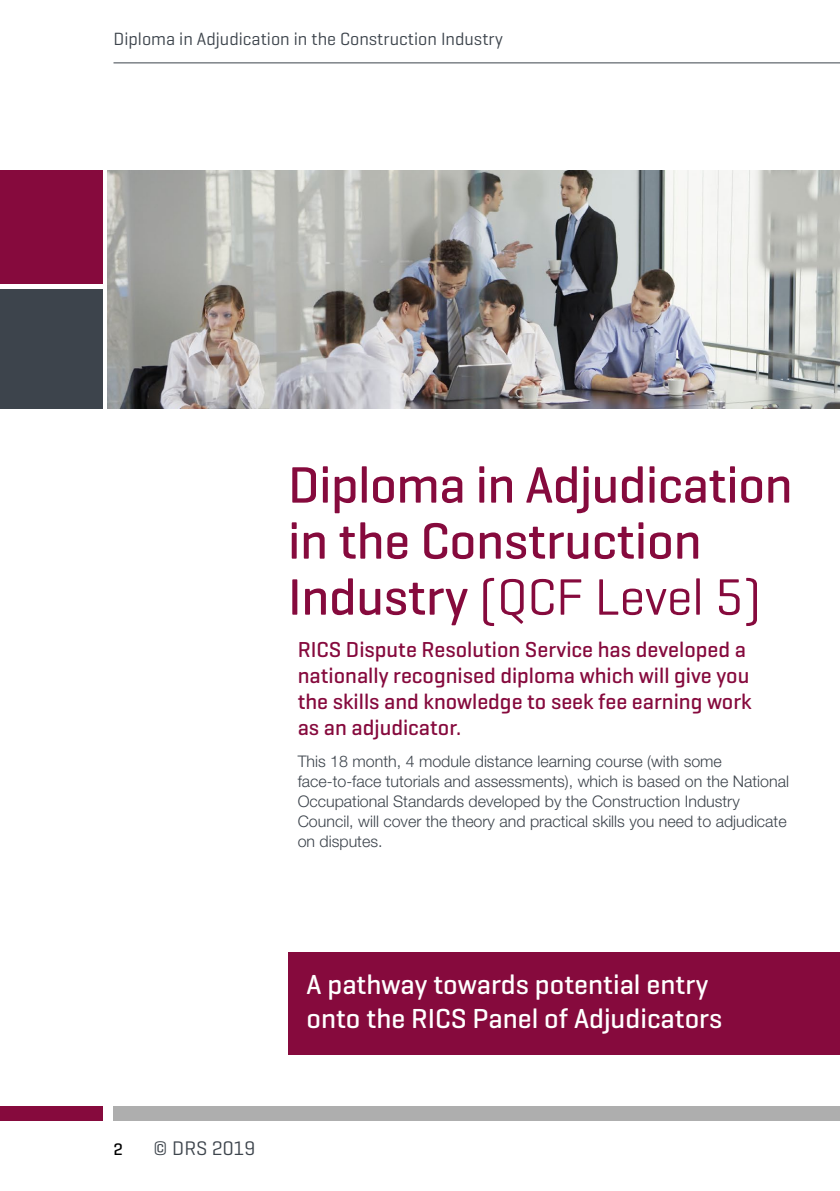
<style>
.page{position:relative;width:840px;height:1191px;background:#fff}
.page>*{position:absolute;margin:0;border:0;box-sizing:border-box;transform-origin:0 0}
.t1{font:500 52px/56px "Geogrotesque";letter-spacing:-.01em;color:#860a3d}
.t2{font:500 28px/34px "Geogrotesque";color:#fff}
.t3{font:500 22px/26px "Geogrotesque";color:#860a3d}
.t4{font:20px "Geogrotesque";color:#3d444c}
.t5{font:18px "Geogrotesque";color:#3d444c}
.t6{font:500 17px "Geogrotesque";color:#000}
.t7{font:300 16px/20px "Helvetica Neue";color:#3d444c}
.s1{font-weight:400}
</style>
<div class="page">
<hr style="left:113px;top:62px;width:726px;height:1px;background:#3d444c">
<div style="left:113px;top:1106px;width:726px;height:14px;background:#aeaeae"></div>
<div style="left:0;top:1106px;width:102px;height:14px;background:#860a3d"></div>
<img style="left:108px;top:170px;width:731px;height:238px">
<div style="left:0;top:170px;width:102px;height:113px;background:#860a3d"></div>
<div style="left:0;top:289px;width:102px;height:119px;background:#3d444c"></div>
<div style="left:288px;top:952px;width:551px;height:102px;background:#860a3d"></div>
<p class="t5" style="left:113px;top:27px;width:390px">Diploma in Adjudication in the Construction Industry</p>
<h1 class="t1" style="left:288px;top:456px;width:505px">Diploma in Adjudication in the Construction<br>Industry <span class="s1">(QCF Level 5)</span></h1>
<h3 class="t3" style="left:297px;top:636px;width:455px">RICS Dispute Resolution Service has developed a nationally recognised diploma which will give you the skills and knowledge to seek fee earning work as an adjudicator.</h3>
<p class="t7" style="left:297px;top:750px;width:492px">This 18 month, 4 module distance learning course (with some face-to-face tutorials and assessments), which is based on the National Occupational Standards developed by the Construction Industry Council, will cover the theory and practical skills you need to adjudicate on disputes.</p>
<p class="t6" style="left:113px;top:1138px;width:11px">2</p>
<p class="t4" style="left:153px;top:1135px;width:103px">© DRS 2019</p>
<h2 class="t2" style="left:306px;top:966px;width:417px">A pathway towards potential entry onto the RICS Panel of Adjudicators</h2>
</div>
